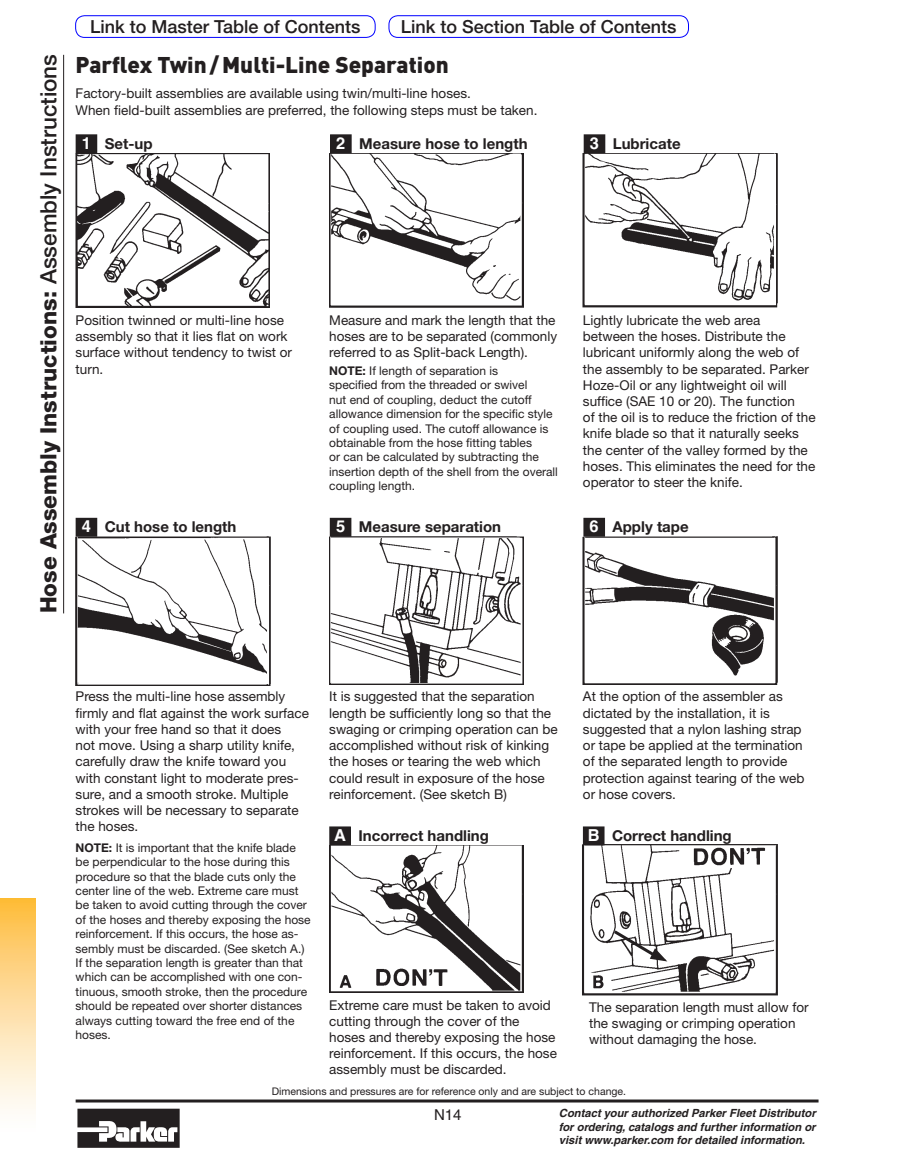
<style>
.page{position:relative;width:905px;height:1175px;background:#fff}
.page>*{position:absolute;margin:0;border:0;box-sizing:border-box;transform-origin:0 0}
.t1{font:800 22.5px "Helvetica Neue LT Std";color:#231f20}
.t2{font:900 22.5px "DIN";color:#231f20}
.t3{font:500 18px "Helvetica Neue LT Std";color:#231f20}
.t4{font:700 15px "Helvetica Neue LT Std";color:#231f20}
.t5{font:15px "Helvetica";color:#231f20}
.t6{font:13.5px/16.2px "Helvetica Neue LT Std";color:#231f20}
.t7{font:12px/14.4px "Helvetica Neue LT Std";color:#231f20}
.t8{font:italic 700 11.25px/13.5px "Helvetica";color:#231f20;text-align:justify}
.t9{font:10.5px "Helvetica Neue LT Std";color:#231f20}
.s1{font-weight:500}
.s2{font-family:"Helvetica";font-size:16.5px;color:#fff}
.s3{font-weight:700}
</style>
<div class="page">
<hr style="left:76px;top:1099px;width:742px;height:3px;background:#231f20">
<svg style="left:77px;top:1108px;width:103px;height:39px"></svg>
<div style="left:0;top:898px;width:35px;height:235px;background:linear-gradient(to bottom,#febd42,#feffff)"></div>
<hr style="left:63px;top:55px;width:1px;height:558px;background:#231f20">
<img style="left:76px;top:153px;width:194px;height:154px">
<img style="left:583px;top:153px;width:194px;height:154px">
<img style="left:329px;top:153px;width:194px;height:154px">
<div style="left:331px;top:135px;width:20px;height:17px;background:#231f20"></div>
<div style="left:330px;top:134px;width:21px;height:19px;border:2px solid #231f20"></div>
<div style="left:76px;top:135px;width:20px;height:17px;background:#231f20"></div>
<div style="left:76px;top:134px;width:21px;height:19px;border:2px solid #231f20"></div>
<div style="left:584px;top:135px;width:20px;height:17px;background:#231f20"></div>
<div style="left:583px;top:134px;width:22px;height:19px;border:2px solid #231f20"></div>
<img style="left:329px;top:536px;width:194px;height:149px">
<img style="left:76px;top:536px;width:194px;height:149px">
<img style="left:583px;top:536px;width:194px;height:149px">
<div style="left:76px;top:518px;width:20px;height:18px;background:#231f20"></div>
<div style="left:330px;top:518px;width:20px;height:18px;background:#231f20"></div>
<div style="left:584px;top:518px;width:20px;height:18px;background:#231f20"></div>
<div style="left:583px;top:518px;width:22px;height:18px;border:2px solid #231f20"></div>
<img style="left:582px;top:836px;width:196px;height:160px">
<img style="left:329px;top:845px;width:194px;height:147px">
<svg style="left:610px;top:927px;width:59px;height:35px"></svg>
<div style="left:330px;top:827px;width:20px;height:17px;background:#231f20"></div>
<div style="left:329px;top:826px;width:22px;height:19px;border:2px solid #231f20"></div>
<div style="left:583px;top:827px;width:20px;height:17px;background:#231f20"></div>
<div style="left:583px;top:826px;width:21px;height:19px;border:2px solid #231f20"></div>
<div style="left:388px;top:15px;width:301px;height:23px;border:1px solid #00f;border-radius:9px"></div>
<div style="left:75px;top:15px;width:300px;height:23px;border:1px solid #00f;border-radius:9px"></div>
<h2 class="t3" style="left:90px;top:16px;width:272px">Link to Master Table of Contents</h2>
<h2 class="t3" style="left:400px;top:16px;width:277px">Link to Section Table of Contents</h2>
<h1 class="t1" style="left:35px;top:613px;width:560px;rotate:-90deg">Hose Assembly Instructions: <span class="s1">Assembly Instructions</span></h1>
<h1 class="t2" style="left:76px;top:50px;width:374px">Parflex Twin/Multi-Line Separation</h1>
<p class="t6" style="left:76px;top:85px;width:463px">Factory-built assemblies are available using twin/multi-line hoses.<br>When field-built assemblies are preferred, the following steps must be taken.</p>
<p class="t4" style="left:82px;top:134px;width:72px"><span class="s2">1</span> Set-up</p>
<p class="t4" style="left:336px;top:134px;width:193px"><span class="s2">2</span> Measure hose to length</p>
<p class="t4" style="left:590px;top:134px;width:92px"><span class="s2">3</span> Lubricate</p>
<p class="t6" style="left:76px;top:312px;width:218px">Position twinned or multi-line hose assembly so that it lies flat on work surface without tendency to twist or turn.</p>
<p class="t6" style="left:583px;top:312px;width:234px">Lightly lubricate the web area<br>between the hoses. Distribute the lubricant uniformly along the web of the assembly to be separated. Parker Hoze-Oil or any lightweight oil will suffice (SAE 10 or 20). The function<br>of the oil is to reduce the friction of the knife blade so that it naturally seeks the center of the valley formed by the hoses. This eliminates the need for the operator to steer the knife.</p>
<p class="t6" style="left:329px;top:312px;width:229px">Measure and mark the length that the hoses are to be separated (commonly referred to as Split-back Length).</p>
<p class="t7" style="left:329px;top:363px;width:230px"><span class="s3">NOTE:</span> If length of separation is<br>specified from the threaded or swivel<br>nut end of coupling, deduct the cutoff allowance dimension for the specific style of coupling used. The cutoff allowance is obtainable from the hose fitting tables<br>or can be calculated by subtracting the insertion depth of the shell from the overall coupling length.</p>
<p class="t4" style="left:82px;top:517px;width:156px"><span class="s2">4</span> Cut hose to length</p>
<p class="t4" style="left:336px;top:517px;width:167px"><span class="s2">5</span> Measure separation</p>
<p class="t4" style="left:589px;top:517px;width:100px"><span class="s2">6</span> Apply tape</p>
<p class="t6" style="left:76px;top:688px;width:235px">Press the multi-line hose assembly firmly and flat against the work surface with your free hand so that it does<br>not move. Using a sharp utility knife, carefully draw the knife toward you with constant light to moderate pres&shy;sure, and a smooth stroke. Multiple strokes will be necessary to separate the hoses.</p>
<p class="t6" style="left:583px;top:688px;width:223px">At the option of the assembler as dictated by the installation, it is suggested that a nylon lashing strap or tape be applied at the termination of the separated length to provide protection against tearing of the web or hose covers.</p>
<p class="t6" style="left:329px;top:688px;width:230px">It is suggested that the separation length be sufficiently long so that the swaging or crimping operation can be accomplished without risk of kinking the hoses or tearing the web which could result in exposure of the hose reinforcement. (See sketch B)</p>
<p class="t4" style="left:334px;top:826px;width:156px"><span class="s2">A</span> Incorrect handling</p>
<p class="t4" style="left:587px;top:826px;width:145px"><span class="s2">B</span> Correct handling</p>
<p class="t7" style="left:76px;top:840px;width:236px"><span class="s3">NOTE:</span> It is important that the knife blade be perpendicular to the hose during this procedure so that the blade cuts only the center line of the web. Extreme care must be taken to avoid cutting through the cover of the hoses and thereby exposing the hose reinforcement. If this occurs, the hose as&shy;sembly must be discarded. (See sketch A.)<br>If the separation length is greater than that which can be accomplished with one con&shy;tinuous, smooth stroke, then the procedure should be repeated over shorter distances always cutting toward the free end of the hoses.</p>
<p class="t6" style="left:329px;top:996px;width:229px">Extreme care must be taken to avoid cutting through the cover of the hoses and thereby exposing the hose reinforcement. If this occurs, the hose assembly must be discarded.</p>
<p class="t6" style="left:589px;top:998px;width:221px">The separation length must allow for the swaging or crimping operation without damaging the hose.</p>
<p class="t9" style="left:272px;top:1084px;width:356px">Dimensions and pressures are for reference only and are subject to change.</p>
<p class="t5" style="left:434px;top:1105px;width:29px">N14</p>
<p class="t8" style="left:559px;top:1106px;width:258px">Contact your authorized Parker Fleet Distributor for ordering, catalogs and further information or visit www.parker.com for detailed information.</p>
</div>
